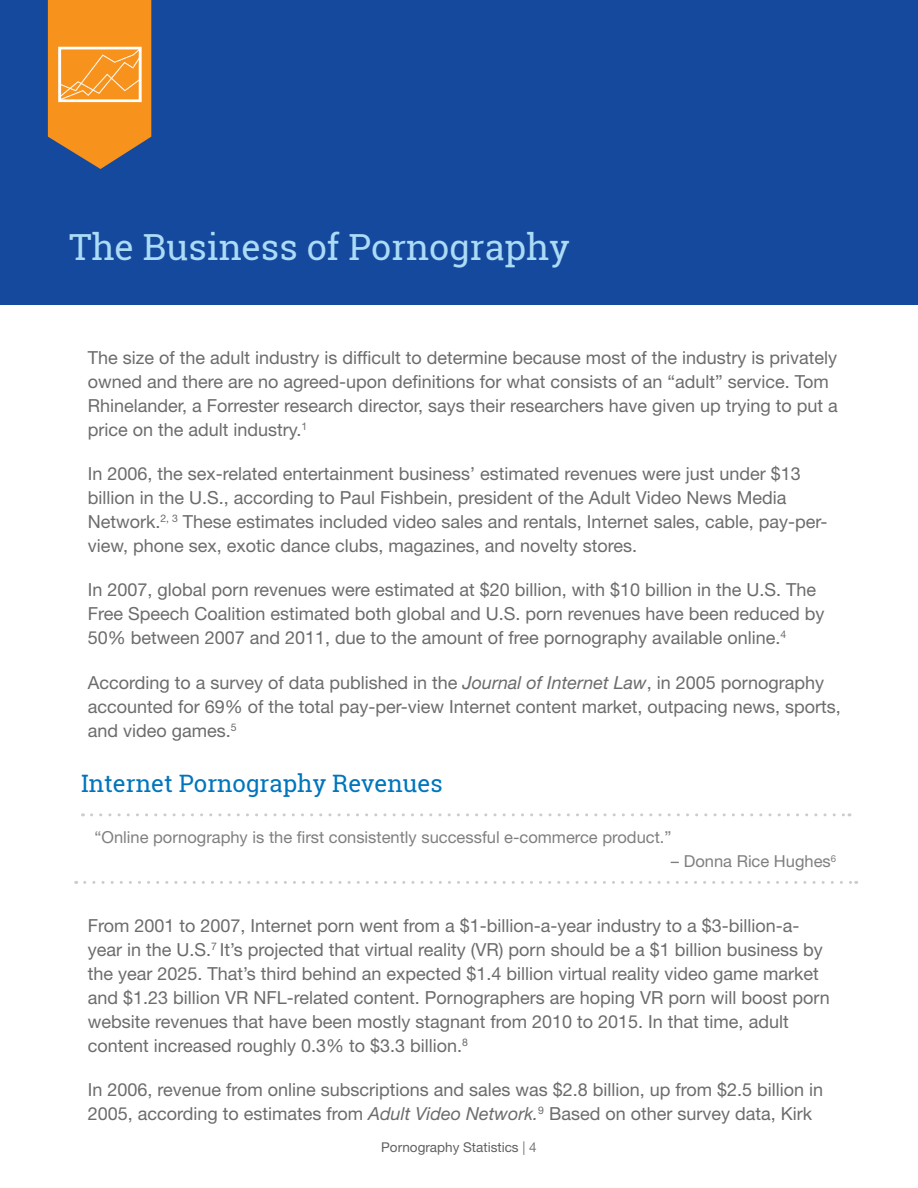
<style>
.page{position:relative;width:918px;height:1188px;background:#fff}
.page>*{position:absolute;margin:0;border:0;box-sizing:border-box;transform-origin:0 0}
.Chapter_Title{font:36px "Roboto Slab";color:#abdbf5}
.t1{font:24px "Roboto Slab";color:#0075bd}
.body{font:18px/24px "Helvetica Neue LT Std";color:#6d6b6b}
.Pull_Quote{font:16.5px "Helvetica Neue LT Std";color:#807f7f}
.t2{font:13.5px "Helvetica Neue LT Std";color:#616161}
.s1{font-style:italic}
.s2{color:#787877}
</style>
<div class="page">
<div style="left:0;top:0;width:918px;height:305px;background:#15499e"></div>
<svg style="left:48px;top:0;width:103px;height:169px;background:#e19236"></svg>
<svg style="left:92px;top:813px;width:758px;height:3px"></svg>
<svg style="left:85px;top:881px;width:772px;height:3px"></svg>
<p class="Chapter_Title" style="left:69px;top:222px;width:502px">The Business of Pornography</p>
<p class="body" style="left:88px;top:345px;width:752px">The size of the adult industry is difficult to determine because most of the industry is privately owned and there are no agreed-upon definitions for what consists of an “adult” service. Tom Rhinelander, a Forrester research director, says their researchers have given up trying to put a price on the adult industry.<sup>1</sup></p>
<p class="body" style="left:88px;top:461px;width:741px">In 2006, the sex-related entertainment business’ estimated revenues were just under $13 billion in the U.S., according to Paul Fishbein, president of the Adult Video News Media Network.<sup>2,</sup> <sup>3</sup> These estimates included video sales and rentals, Internet sales, cable, pay-per&shy;view, phone sex, exotic dance clubs, magazines, and novelty stores.</p>
<p class="body" style="left:88px;top:578px;width:738px">In 2007, global porn revenues were estimated at $20 billion, with $10 billion in the U.S. The<br>Free Speech Coalition estimated both global and U.S. porn revenues have been reduced by<br>50% between 2007 and 2011, due to the amount of free pornography available online.<sup>4</sup></p>
<p class="body" style="left:88px;top:670px;width:755px">According to a survey of data published in the <span class="s1">Journal of Internet Law</span>, in 2005 pornography accounted for 69% of the total pay-per-view Internet content market, outpacing news, sports, and video games.<sup>5</sup></p>
<p class="t1" style="left:81px;top:767px;width:363px">Internet Pornography Revenues</p>
<p class="Pull_Quote" style="left:94px;top:828px;width:579px">“Online pornography is the first consistently successful e-commerce product.”</p>
<p class="Pull_Quote" style="left:671px;top:852px;width:167px">– Donna Rice Hughes<sup>6</sup></p>
<p class="body" style="left:88px;top:913px;width:744px">From 2001 to 2007, Internet porn went from a $1-billion-a-year industry to a $3-billion-a&shy;year in the U.S.<sup>7</sup> It’s projected that virtual reality (VR) porn should be a $1 billion business by the year 2025. That’s third behind an expected $1.4 billion virtual reality video game market and $1.23 billion VR NFL-related content. Pornographers are hoping VR porn will boost porn website revenues that have been mostly stagnant from 2010 to 2015. In that time, adult content increased roughly 0.3% to $3.3 billion.<sup>8</sup></p>
<p class="body" style="left:88px;top:1078px;width:737px">In 2006, revenue from online subscriptions and sales was $2.8 billion, up from $2.5 billion in<br>2005, according to estimates from <span class="s1">Adult Video Network.</span><sup>9</sup> Based on other survey data, Kirk</p>
<p class="t2" style="left:381px;top:1140px;width:157px">Pornography Statistics <span class="s2">| 4</span></p>
</div>
